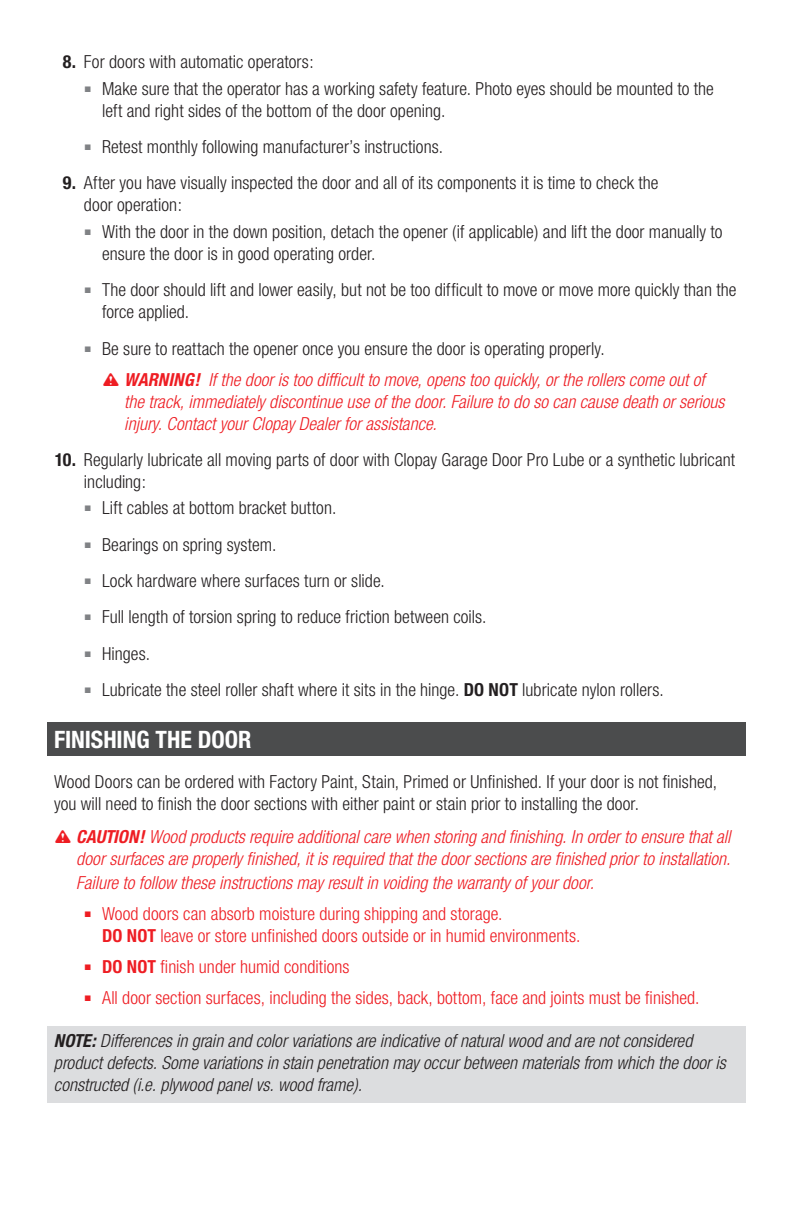
<style>
.page{position:relative;width:792px;height:1224px;background:#fff}
.page>*{position:absolute;margin:0;border:0;box-sizing:border-box;transform-origin:0 0}
.t1{font:700 condensed 24px "Helvetica Neue";letter-spacing:-.005em;color:#fff}
.t2{font:300 condensed 18px/22px "Helvetica Neue";letter-spacing:.005em;color:#231f20}
.t3{font:italic 300 condensed 18px/22px "Helvetica Neue";color:#ee1d23}
.t4{font:300 condensed 18px/22px "Helvetica Neue";letter-spacing:.005em;color:#ee1d23}
.t5{font:italic 300 condensed 18px/22px "Helvetica Neue";color:#231f20}
.s1{font-weight:700}
.s2{font-style:normal;color:#231f20}
.s3{font-family:"GDWARNING";font-weight:400;font-style:normal;font-stretch:normal}
</style>
<div class="page">
<div style="left:47px;top:723px;width:698px;height:33px;background:#4b4c4d"></div>
<div style="left:47px;top:1026px;width:698px;height:76px;background:#dcdddf"></div>
<p class="t2" style="left:63px;top:51px;width:252px"><span class="s1">8.</span> For doors with automatic operators:</p>
<p class="t2" style="left:102px;top:77px;width:613px;text-indent:-17px"><sup>■</sup> Make sure that the operator has a working safety feature. Photo eyes should be mounted to the left and right sides of the bottom of the door opening.</p>
<p class="t2" style="left:85px;top:136px;width:360px"><sup>■</sup> Retest monthly following manufacturer’s instructions.</p>
<p class="t2" style="left:84px;top:172px;width:576px;text-indent:-21px"><span class="s1">9.</span> After you have visually inspected the door and all of its components it is time to check the door operation:</p>
<p class="t2" style="left:102px;top:220px;width:622px;text-indent:-17px"><sup>■</sup> With the door in the down position, detach the opener (if applicable) and lift the door manually to ensure the door is in good operating order.</p>
<p class="t2" style="left:102px;top:279px;width:636px;text-indent:-17px"><sup>■</sup> The door should lift and lower easily, but not be too difficult to move or move more quickly than the force applied.</p>
<p class="t3" style="left:102px;top:333px;width:604px;line-height:31px;text-indent:-17px"><sup>■</sup> <span class="s2">Be sure to reattach the opener once you ensure the door is operating properly.<br></span><span class="s3">!</span> <span class="s1">WARNING!</span> If the door is too difficult to move, opens too quickly, or the rollers come out of</p>
<p class="t3" style="left:124px;top:390px;width:602px">the track, immediately discontinue use of the door. Failure to do so can cause death or serious injury. Contact your Clopay Dealer for assistance.</p>
<p class="t2" style="left:84px;top:448px;width:653px;text-indent:-29px"><span class="s1">10.</span> Regularly lubricate all moving parts of door with Clopay Garage Door Pro Lube or a synthetic lubricant including:</p>
<p class="t2" style="left:85px;top:497px;width:253px"><sup>■</sup> Lift cables at bottom bracket button.</p>
<p class="t2" style="left:85px;top:533px;width:193px"><sup>■</sup> Bearings on spring system.</p>
<p class="t2" style="left:85px;top:570px;width:301px"><sup>■</sup> Lock hardware where surfaces turn or slide.</p>
<p class="t2" style="left:85px;top:606px;width:403px"><sup>■</sup> Full length of torsion spring to reduce friction between coils.</p>
<p class="t2" style="left:85px;top:642px;width:67px"><sup>■</sup> Hinges.</p>
<p class="t2" style="left:85px;top:679px;width:580px"><sup>■</sup> Lubricate the steel roller shaft where it sits in the hinge. <span class="s1">DO NOT</span> lubricate nylon rollers.</p>
<h1 class="t1" style="left:54px;top:725px;width:199px">FINISHING THE DOOR</h1>
<p class="t2" style="left:54px;top:770px;width:665px">Wood Doors can be ordered with Factory Paint, Stain, Primed or Unfinished. If your door is not finished, you will need to finish the door sections with either paint or stain prior to installing the door.</p>
<p class="t3" style="left:54px;top:825px;width:678px;text-align:right"><span class="s3">!</span> <span class="s1">CAUTION!</span> Wood products require additional care when storing and finishing. In order to ensure that all door surfaces are properly finished, it is required that the door sections are finished prior to installation.</p>
<p class="t3" style="left:76px;top:871px;width:519px">Failure to follow these instructions may result in voiding the warranty of your door.</p>
<p class="t4" style="left:102px;top:902px;width:480px;text-indent:-17px">■ Wood doors can absorb moisture during shipping and storage.<br><span class="s1">DO NOT</span> leave or store unfinished doors outside or in humid environments.</p>
<p class="t4" style="left:85px;top:955px;width:266px">■ <span class="s1">DO NOT</span> finish under humid conditions</p>
<p class="t4" style="left:85px;top:986px;width:616px">■ All door section surfaces, including the sides, back, bottom, face and joints must be finished.</p>
<p class="t5" style="left:54px;top:1030px;width:673px"><span class="s1">NOTE:</span> Differences in grain and color variations are indicative of natural wood and are not considered product defects. Some variations in stain penetration may occur between materials from which the door is constructed (i.e. plywood panel vs. wood frame).</p>
</div>
